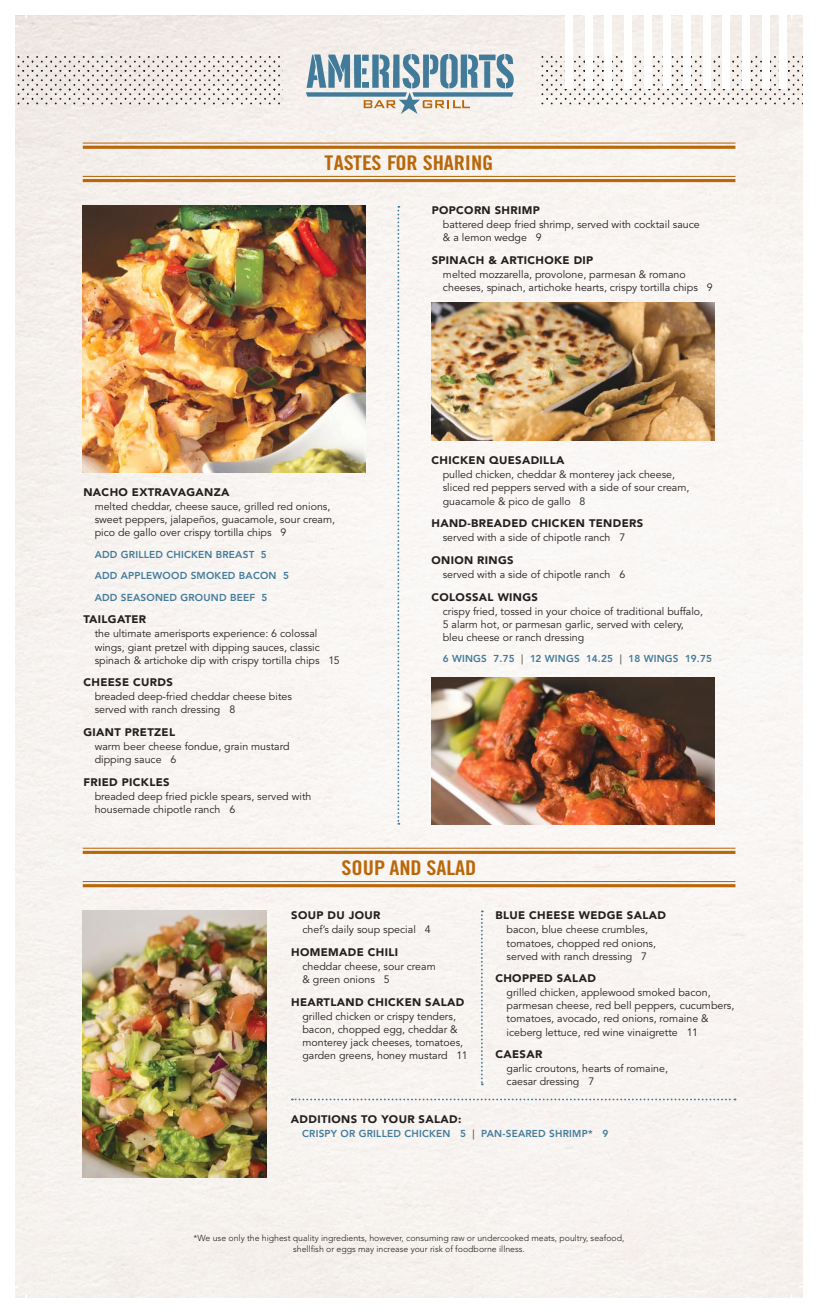
<style>
.page{position:relative;width:818px;height:1313px;background:#fff}
.page>*{position:absolute;margin:0;border:0;box-sizing:border-box;transform-origin:0 0}
.t1{font:20.25px "Trade Gothic LT Std Bd Cn 20";color:#ba6708;scale:1.11 1}
.t2{font:900 10.88px "Avenir";letter-spacing:.03em;color:#241f1f}
.t3{font:10.62px/13.1px "Avenir";color:#241f1f}
.t4{font:800 10px/21.5px "Avenir";letter-spacing:.02em;color:#427b9a}
.t5{font:300 8.75px/11.2px "Avenir";color:#241f1f;text-align:center}
.s1{font-weight:400;color:#241f1f}
</style>
<div class="page">
<div style="left:15px;top:16px;width:787px;height:1281px;background:#f7f4f1"></div>
<svg style="left:306px;top:54px;width:207px;height:60px;background:#aabdc5"></svg>
<img style="left:83px;top:205px;width:283px;height:267px">
<img style="left:83px;top:910px;width:184px;height:267px">
<img style="left:431px;top:677px;width:283px;height:147px">
<img style="left:431px;top:303px;width:283px;height:137px">
<svg style="left:292px;top:1098px;width:443px;height:2px"></svg>
<hr style="left:83px;top:146px;width:652px;height:3px;background:#ba6708">
<hr style="left:83px;top:143px;width:652px;height:1px;background:#ba6708">
<hr style="left:83px;top:179px;width:652px;height:3px;background:#ba6708">
<hr style="left:83px;top:176px;width:652px;height:1px;background:#ba6708">
<svg style="left:83px;top:850px;width:652px;height:4px;background:#c7853a"></svg>
<hr style="left:83px;top:847px;width:652px;height:1px;background:#ba6708">
<hr style="left:83px;top:884px;width:652px;height:3px;background:#ba6708">
<hr style="left:83px;top:881px;width:652px;height:1px;background:#ba6708">
<svg style="left:481px;top:910px;width:2px;height:175px"></svg>
<svg style="left:397px;top:206px;width:2px;height:618px"></svg>
<svg style="left:541px;top:56px;width:261px;height:48px"></svg>
<svg style="left:18px;top:56px;width:262px;height:48px;background:#e2dcd8"></svg>
<div style="left:565px;top:15px;width:7px;height:74px;background:#fff"></div>
<div style="left:585px;top:15px;width:7px;height:74px;background:#fff"></div>
<div style="left:604px;top:15px;width:8px;height:74px;background:#fff"></div>
<div style="left:624px;top:15px;width:7px;height:74px;background:#fff"></div>
<div style="left:644px;top:15px;width:7px;height:74px;background:#fff"></div>
<div style="left:663px;top:15px;width:8px;height:74px;background:#fff"></div>
<div style="left:683px;top:15px;width:7px;height:74px;background:#fff"></div>
<div style="left:702px;top:15px;width:8px;height:74px;background:#fff"></div>
<div style="left:722px;top:15px;width:8px;height:74px;background:#fff"></div>
<div style="left:742px;top:15px;width:7px;height:74px;background:#fff"></div>
<div style="left:761px;top:15px;width:8px;height:74px;background:#fff"></div>
<div style="left:779px;top:15px;width:8px;height:74px;background:#fff"></div>
<h1 class="t1" style="left:324px;top:150px;width:154px">TASTES FOR SHARING</h1>
<p class="t2" style="left:83px;top:486px;width:148px">NACHO EXTRAVAGANZA</p>
<p class="t3" style="left:95px;top:500px;width:242px">melted cheddar, cheese sauce, grilled red onions, sweet peppers, jalapeños, guacamole, sour cream, pico de gallo over crispy tortilla chips 9</p>
<p class="t4" style="left:95px;top:543px;width:196px">ADD GRILLED CHICKEN BREAST 5<br>ADD APPLEWOOD SMOKED BACON 5<br>ADD SEASONED GROUND BEEF 5</p>
<p class="t2" style="left:83px;top:613px;width:64px">TAILGATER</p>
<p class="t3" style="left:95px;top:627px;width:246px">the ultimate amerisports experience: 6 colossal wings, giant pretzel with dipping sauces, classic spinach &amp; artichoke dip with crispy tortilla chips 15</p>
<p class="t2" style="left:83px;top:676px;width:91px">CHEESE CURDS</p>
<p class="t3" style="left:95px;top:690px;width:199px">breaded deep-fried cheddar cheese bites served with ranch dressing 8</p>
<p class="t2" style="left:83px;top:725px;width:93px">GIANT PRETZEL</p>
<p class="t3" style="left:95px;top:740px;width:196px">warm beer cheese fondue, grain mustard dipping sauce 6</p>
<p class="t2" style="left:83px;top:775px;width:88px">FRIED PICKLES</p>
<p class="t3" style="left:95px;top:789px;width:218px">breaded deep fried pickle spears, served with housemade chipotle ranch 6</p>
<p class="t2" style="left:431px;top:204px;width:110px">POPCORN SHRIMP</p>
<p class="t3" style="left:443px;top:218px;width:258px">battered deep fried shrimp, served with cocktail sauce &amp; a lemon wedge 9</p>
<p class="t2" style="left:431px;top:253px;width:163px">SPINACH &amp; ARTICHOKE DIP</p>
<p class="t3" style="left:443px;top:268px;width:271px">melted mozzarella, provolone, parmesan &amp; romano cheeses, spinach, artichoke hearts, crispy tortilla chips 9</p>
<p class="t2" style="left:431px;top:454px;width:134px">CHICKEN QUESADILLA</p>
<p class="t3" style="left:442px;top:468px;width:248px">pulled chicken, cheddar &amp; monterey jack cheese, sliced red peppers served with a side of sour cream, guacamole &amp; pico de gallo 8</p>
<p class="t2" style="left:431px;top:517px;width:213px">HAND-BREADED CHICKEN TENDERS</p>
<p class="t3" style="left:442px;top:531px;width:184px">served with a side of chipotle ranch 7</p>
<p class="t2" style="left:431px;top:553px;width:84px">ONION RINGS</p>
<p class="t3" style="left:442px;top:568px;width:184px">served with a side of chipotle ranch 6</p>
<p class="t2" style="left:431px;top:590px;width:108px">COLOSSAL WINGS</p>
<p class="t3" style="left:442px;top:604px;width:262px">crispy fried, tossed in your choice of traditional buffalo,<br>5 alarm hot, or parmesan garlic, served with celery, bleu cheese or ranch dressing</p>
<p class="t4" style="left:442px;top:648px;width:271px">6 WINGS 7.75 <span class="s1">|</span> 12 WINGS 14.25 <span class="s1">|</span> 18 WINGS 19.75</p>
<h1 class="t1" style="left:341px;top:855px;width:123px">SOUP AND SALAD</h1>
<p class="t2" style="left:291px;top:909px;width:91px">SOUP DU JOUR</p>
<p class="t3" style="left:302px;top:923px;width:130px">chef’s daily soup special 4</p>
<p class="t2" style="left:291px;top:945px;width:108px">HOMEMADE CHILI</p>
<p class="t3" style="left:302px;top:959px;width:135px;line-height:13.5px">cheddar cheese, sour cream &amp; green onions 5</p>
<p class="t2" style="left:291px;top:995px;width:175px">HEARTLAND CHICKEN SALAD</p>
<p class="t3" style="left:302px;top:1010px;width:167px">grilled chicken or crispy tenders, bacon, chopped egg, cheddar &amp; monterey jack cheeses, tomatoes, garden greens, honey mustard 11</p>
<p class="t2" style="left:495px;top:909px;width:172px">BLUE CHEESE WEDGE SALAD</p>
<p class="t3" style="left:506px;top:923px;width:151px">bacon, blue cheese crumbles, tomatoes, chopped red onions, served with ranch dressing 7</p>
<p class="t2" style="left:495px;top:971px;width:102px">CHOPPED SALAD</p>
<p class="t3" style="left:506px;top:986px;width:229px">grilled chicken, applewood smoked bacon, parmesan cheese, red bell peppers, cucumbers, tomatoes, avocado, red onions, romaine &amp; iceberg lettuce, red wine vinaigrette 11</p>
<p class="t2" style="left:495px;top:1047px;width:48px">CAESAR</p>
<p class="t3" style="left:506px;top:1062px;width:163px">garlic croutons, hearts of romaine, caesar dressing 7</p>
<p class="t2" style="left:291px;top:1112px;width:172px">ADDITIONS TO YOUR SALAD:</p>
<p class="t4" style="left:302px;top:1122px;width:307px">CRISPY OR GRILLED CHICKEN 5 <span class="s1">|</span> PAN-SEARED SHRIMP* 9</p>
<p class="t5" style="left:194px;top:1231px;width:432px">*We use only the highest quality ingredients, however, consuming raw or undercooked meats, poultry, seafood, shellfish or eggs may increase your risk of foodborne illness.</p>
</div>
